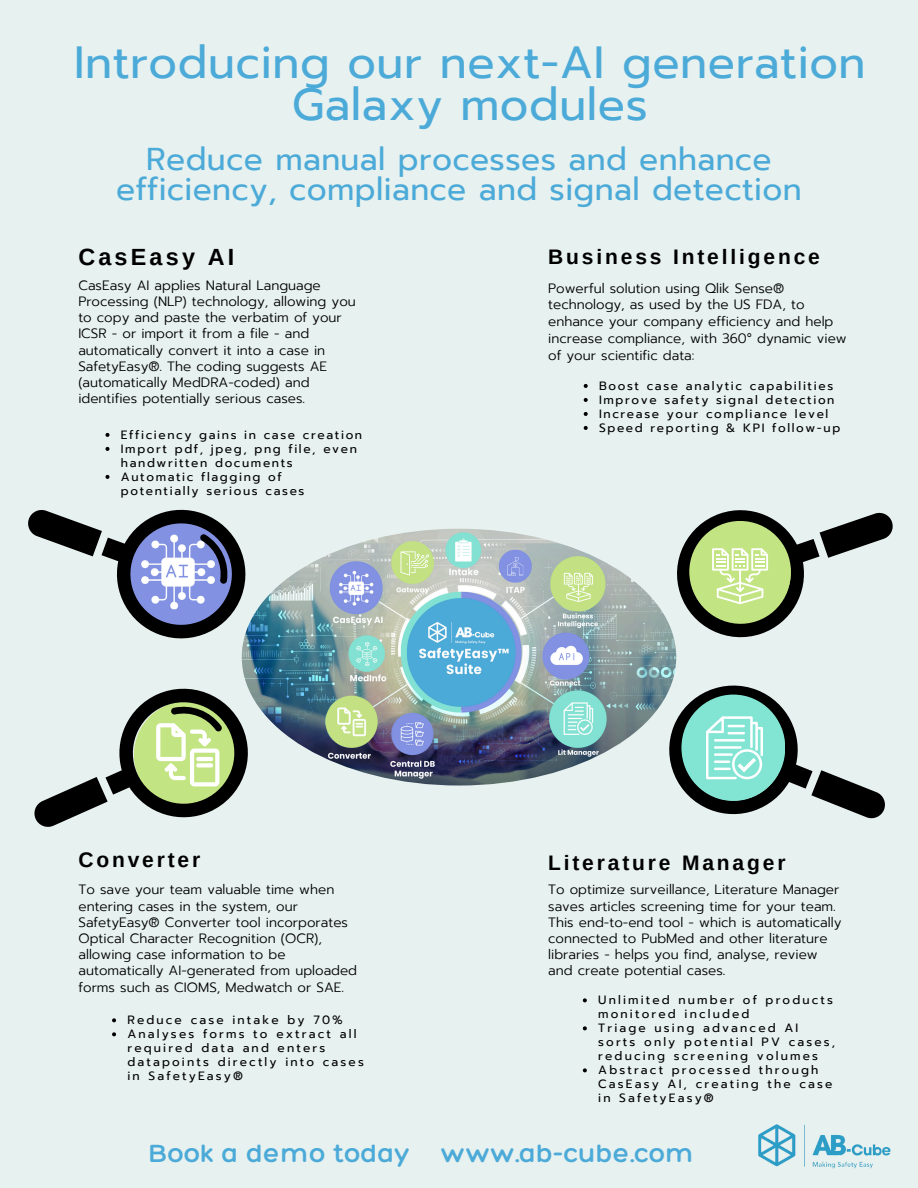
<style>
.page{position:relative;width:918px;height:1188px;background:#e7f1ef}
.page>*{position:absolute;margin:0;border:0;box-sizing:border-box;transform-origin:0 0}
.t1{font:45px/42.8px "Prompt";letter-spacing:.01em;color:#4caad8;text-align:center}
.t2{font:31.5px/30.3px "Prompt";letter-spacing:.01em;color:#4caad8;text-align:center}
.t3{font:300 27px "Hero";letter-spacing:.01em;color:#4caad8}
.t4{font:700 23.4px "Arimo";letter-spacing:.135em;color:#000}
.t5{font:700 21px "Arimo";letter-spacing:.135em;color:#000}
.t6{font:300 13.5px/16.2px "Prompt";color:#000}
.t7{font:12px/14px "Prompt";letter-spacing:.18em;color:#000}
.t8{font:12px/14px "Prompt";letter-spacing:.135em;color:#000}
</style>
<div class="page">
<img style="left:758px;top:1124px;width:133px;height:45px">
<img style="left:242px;top:529px;width:434px;height:257px;border-radius:50%">
<svg style="left:641px;top:510px;width:252px;height:309px"></svg>
<svg style="left:584px;top:384px;width:4px;height:4px"></svg>
<svg style="left:584px;top:398px;width:4px;height:4px"></svg>
<svg style="left:584px;top:412px;width:4px;height:4px"></svg>
<svg style="left:584px;top:426px;width:4px;height:4px"></svg>
<svg style="left:583px;top:998px;width:4px;height:4px"></svg>
<svg style="left:583px;top:1026px;width:4px;height:4px"></svg>
<svg style="left:583px;top:1068px;width:4px;height:4px"></svg>
<svg style="left:112px;top:1018px;width:4px;height:4px"></svg>
<svg style="left:112px;top:1032px;width:4px;height:4px"></svg>
<svg style="left:105px;top:433px;width:4px;height:4px"></svg>
<svg style="left:105px;top:447px;width:4px;height:4px"></svg>
<svg style="left:28px;top:475px;width:247px;height:352px"></svg>
<p class="t1" style="left:74px;top:41px;width:793px">Introducing our next-AI generation<br>Galaxy modules</p>
<p class="t2" style="left:116px;top:144px;width:687px">Reduce manual processes and enhance efficiency, compliance and signal detection</p>
<p class="t4" style="left:78px;top:244px;width:158px">CasEasy AI</p>
<p class="t6" style="left:78px;top:277px;width:279px">CasEasy AI applies Natural Language Processing (NLP) technology, allowing you to copy and paste the verbatim of your ICSR - or import it from a file - and automatically convert it into a case in SafetyEasy®. The coding suggests AE (automatically MedDRA-coded) and identifies potentially serious cases.</p>
<h5 class="t8" style="left:121px;top:428px;width:243px">Efficiency gains in case creation</h5>
<h5 class="t8" style="left:121px;top:442px;width:238px">Import pdf, jpeg, png file, even handwritten documents</h5>
<h6 class="t8" style="left:121px;top:470px;width:185px">Automatic flagging of potentially serious cases</h6>
<p class="t5" style="left:78px;top:848px;width:123px">Converter</p>
<p class="t6" style="left:79px;top:882px;width:280px">To save your team valuable time when entering cases in the system, our SafetyEasy® Converter tool incorporates Optical Character Recognition (OCR), allowing case information to be automatically AI-generated from uploaded forms such as CIOMS, Medwatch or SAE.</p>
<p class="t7" style="left:127px;top:1013px;width:217px">Reduce case intake by 70%</p>
<p class="t7" style="left:127px;top:1027px;width:238px">Analyses forms to extract all required data and enters datapoints directly into cases in SafetyEasy®</p>
<p class="t5" style="left:548px;top:245px;width:273px">Business Intelligence</p>
<p class="t6" style="left:548px;top:280px;width:300px;line-height:16.8px">Powerful solution using Qlik Sense® technology, as used by the US FDA, to enhance your company efficiency and help increase compliance, with 360° dynamic view of your scientific data:</p>
<h6 class="t8" style="left:599px;top:379px;width:236px">Boost case analytic capabilities</h6>
<h5 class="t8" style="left:599px;top:393px;width:237px">Improve safety signal detection</h5>
<h6 class="t8" style="left:599px;top:407px;width:231px">Increase your compliance level</h6>
<p class="t8" style="left:599px;top:421px;width:243px">Speed reporting &amp; KPI follow-up</p>
<p class="t5" style="left:548px;top:851px;width:239px">Literature Manager</p>
<p class="t6" style="left:548px;top:882px;width:295px">To optimize surveillance, Literature Manager saves articles screening time for your team.<br>This end-to-end tool - which is automatically connected to PubMed and other literature libraries - helps you find, analyse, review and create potential cases.</p>
<p class="t7" style="left:598px;top:993px;width:236px">Unlimited number of products monitored included</p>
<p class="t7" style="left:598px;top:1021px;width:238px">Triage using advanced AI sorts only potential PV cases, reducing screening volumes</p>
<p class="t7" style="left:598px;top:1063px;width:236px">Abstract processed through<br>CasEasy AI, creating the case in SafetyEasy®</p>
<p class="t3" style="left:149px;top:1137px;width:547px">Book a demo today www.ab-cube.com</p>
</div>
